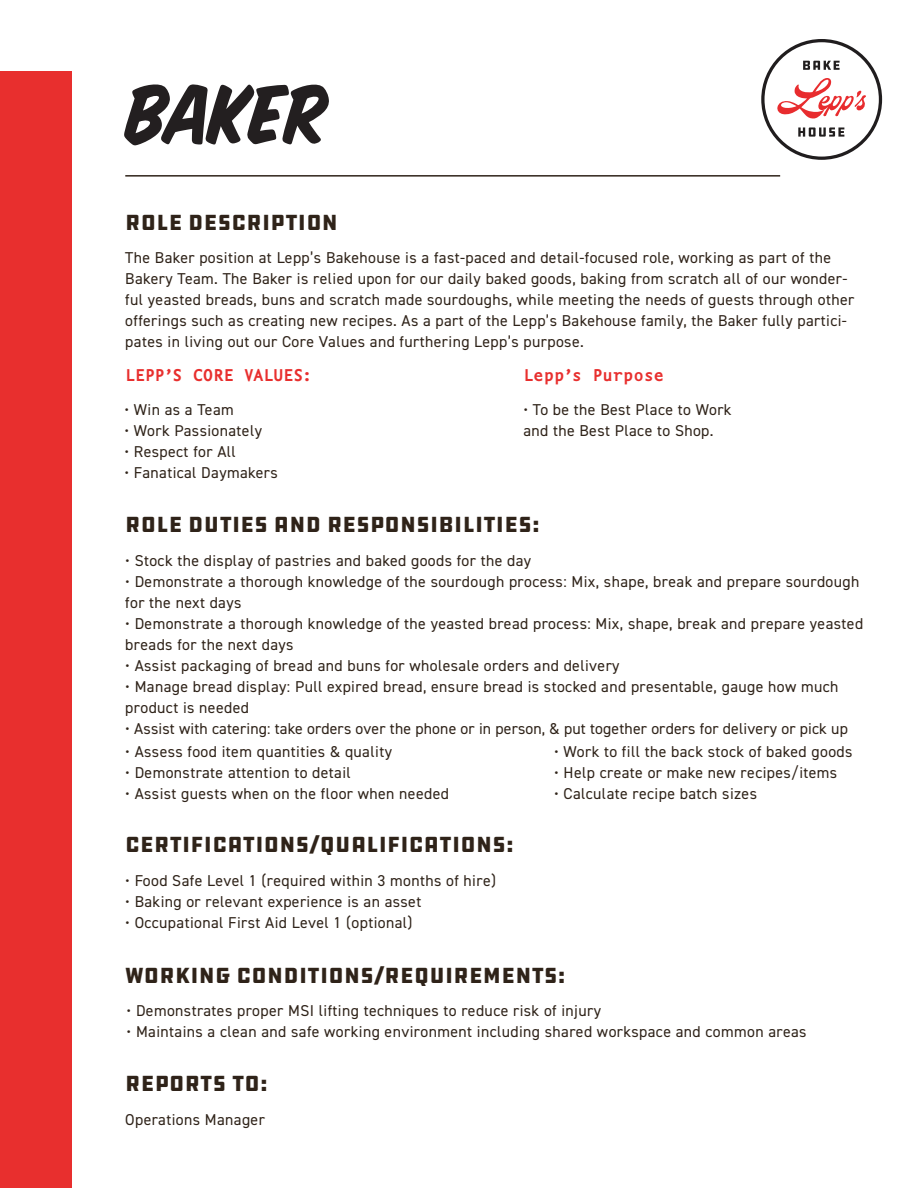
<style>
.page{position:relative;width:918px;height:1188px;background:#fff}
.page>*{position:absolute;margin:0;border:0;box-sizing:border-box;transform-origin:0 0}
.t1{font:91.05px "Sign Painter House Slant";color:#231f20}
.TOC_Headers{font:22.5px "DDC Hardware";letter-spacing:.01em;color:#2f2319}
.t2{font:700 16.5px "Nexus Typewriter Pro";letter-spacing:.01em;color:#e82f2e}
.t3{font:15.75px/21px "DIN2014";letter-spacing:.025em;color:#2f2319}
</style>
<div class="page">
<div style="left:0;top:71px;width:71px;height:1117px;background:#e82f2e"></div>
<hr style="left:125px;top:175px;width:655px;height:2px;background:#2f2319">
<svg style="left:761px;top:39px;width:121px;height:121px"></svg>
<p class="t1" style="left:125px;top:75px;width:204px">BAKER</p>
<p class="TOC_Headers" style="left:125px;top:209px;width:214px">ROLE DESCRIPTION</p>
<p class="t3" style="left:125px;top:247px;width:731px">The Baker position at Lepp’s Bakehouse is a fast-paced and detail-focused role, working as part of the Bakery Team. The Baker is relied upon for our daily baked goods, baking from scratch all of our wonder&shy;ful yeasted breads, buns and scratch made sourdoughs, while meeting the needs of guests through other offerings such as creating new recipes. As a part of the Lepp’s Bakehouse family, the Baker fully partici&shy;pates in living out our Core Values and furthering Lepp’s purpose.</p>
<p class="t2" style="left:125px;top:362px;width:188px">LEPP’S CORE VALUES:</p>
<p class="t3" style="left:125px;top:399px;width:111px">• Win as a Team</p>
<p class="t3" style="left:125px;top:420px;width:139px">• Work Passionately</p>
<p class="t3" style="left:125px;top:441px;width:113px">• Respect for All</p>
<p class="t3" style="left:125px;top:462px;width:155px">• Fanatical Daymakers</p>
<p class="t2" style="left:523px;top:362px;width:142px">Lepp’s Purpose</p>
<p class="t3" style="left:523px;top:399px;width:210px">• To be the Best Place to Work and the Best Place to Shop.</p>
<p class="TOC_Headers" style="left:125px;top:510px;width:416px">ROLE DUTIES AND RESPONSIBILITIES:</p>
<p class="t3" style="left:125px;top:550px;width:408px">• Stock the display of pastries and baked goods for the day</p>
<p class="t3" style="left:125px;top:571px;width:736px">• Demonstrate a thorough knowledge of the sourdough process: Mix, shape, break and prepare sourdough for the next days</p>
<p class="t3" style="left:125px;top:613px;width:739px">• Demonstrate a thorough knowledge of the yeasted bread process: Mix, shape, break and prepare yeasted breads for the next days</p>
<p class="t3" style="left:125px;top:655px;width:496px">• Assist packaging of bread and buns for wholesale orders and delivery</p>
<p class="t3" style="left:125px;top:676px;width:715px">• Manage bread display: Pull expired bread, ensure bread is stocked and presentable, gauge how much product is needed</p>
<p class="t3" style="left:125px;top:718px;width:724px">• Assist with catering: take orders over the phone or in person, &amp; put together orders for delivery or pick up</p>
<p class="t3" style="left:125px;top:740px;width:268px">• Assess food item quantities &amp; quality</p>
<p class="t3" style="left:125px;top:761px;width:227px">• Demonstrate attention to detail</p>
<p class="t3" style="left:125px;top:782px;width:325px">• Assist guests when on the floor when needed</p>
<p class="t3" style="left:554px;top:740px;width:300px">• Work to fill the back stock of baked goods</p>
<p class="t3" style="left:554px;top:761px;width:285px">• Help create or make new recipes/items</p>
<p class="t3" style="left:554px;top:782px;width:204px">• Calculate recipe batch sizes</p>
<p class="TOC_Headers" style="left:125px;top:830px;width:390px">CERTIFICATIONS/QUALIFICATIONS:</p>
<p class="t3" style="left:125px;top:870px;width:372px">• Food Safe Level 1 (required within 3 months of hire)</p>
<p class="t3" style="left:125px;top:891px;width:298px">• Baking or relevant experience is an asset</p>
<p class="t3" style="left:125px;top:912px;width:289px">• Occupational First Aid Level 1 (optional)</p>
<p class="TOC_Headers" style="left:125px;top:961px;width:442px">WORKING CONDITIONS/REQUIREMENTS:</p>
<p class="t3" style="left:127px;top:1000px;width:476px">• Demonstrates proper MSI lifting techniques to reduce risk of injury</p>
<p class="t3" style="left:127px;top:1021px;width:682px">• Maintains a clean and safe working environment including shared workspace and common areas</p>
<p class="TOC_Headers" style="left:125px;top:1069px;width:144px">REPORTS TO:</p>
<p class="t3" style="left:125px;top:1109px;width:141px">Operations Manager</p>
</div>
